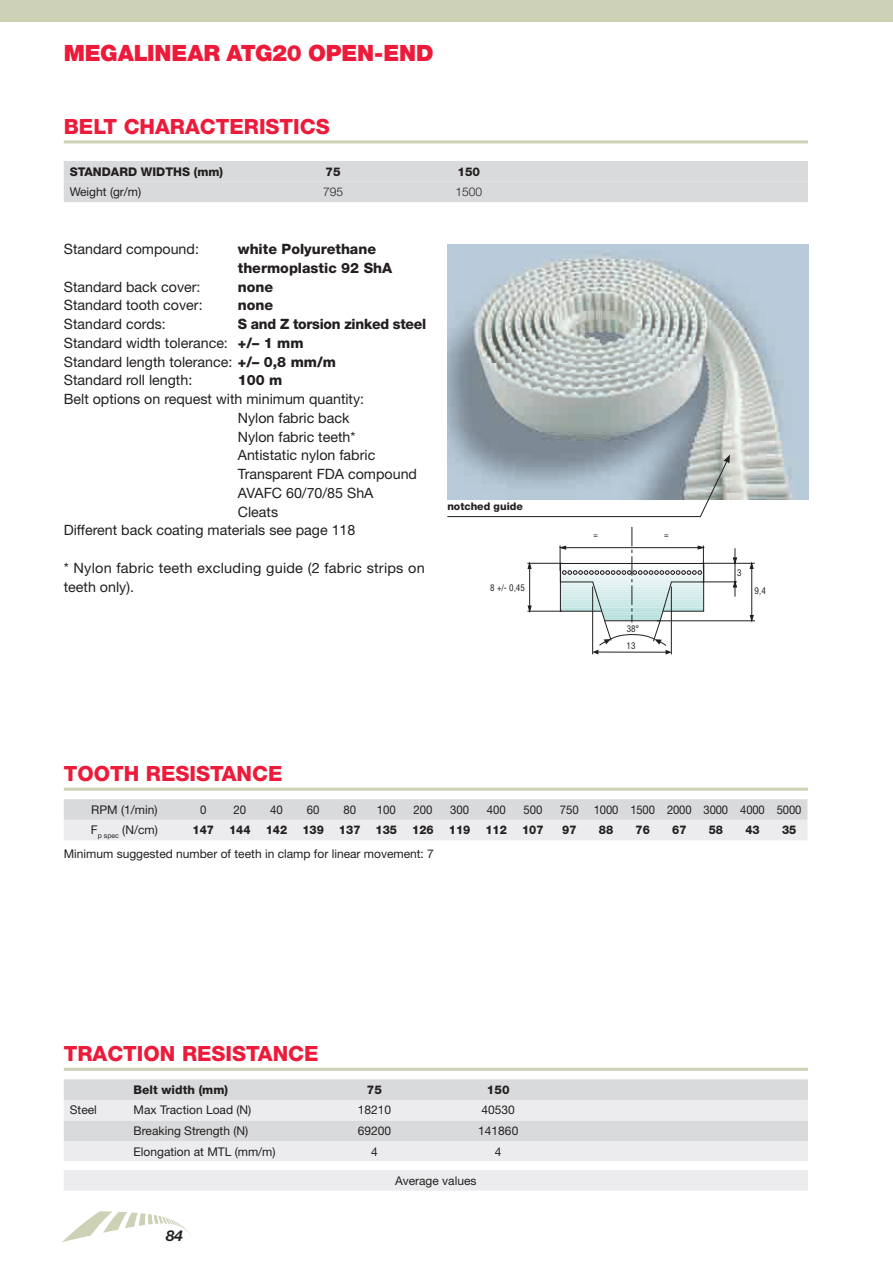
<style>
.page{position:relative;width:893px;height:1263px;background:#fff}
.page>*{position:absolute;margin:0;border:0;box-sizing:border-box;transform-origin:0 0}
.t1{font:900 22.5px "Helvetica Neue LT Std";letter-spacing:-.01em;color:#ed1a3a}
.t2{font:800 21px "Helvetica Neue LT Std";color:#ed1a3a}
.t3{font:italic 700 15px "Helvetica Neue LT Std";color:#231f20}
.t4{font:14.25px/18.8px "Helvetica Neue LT Std";color:#231f20}
.t5{font:800 14.25px/18.8px "Helvetica Neue LT Std";color:#231f20}
.t6{font:12px "Helvetica Neue LT Std";color:#231f20}
.t7{font:12px "Helvetica Neue LT Std";color:#231f20;scale:.95 1}
.t8{font:800 12px "Helvetica Neue LT Std";color:#231f20;scale:.95 1}
.t9{font:800 12px "Helvetica Neue LT Std";color:#231f20}
.t10{font:300 12px "Helvetica Neue LT Std";color:#231f20}
.t11{font:800 10.5px "Helvetica Neue LT Std";color:#231f20}
.t12{font:condensed 9px "Helvetica";color:#231f20}
.s1{font-weight:800}
</style>
<div class="page">
<div style="left:0;top:0;width:893px;height:21px;background:#cdd2b7"></div>
<svg style="left:62px;top:1211px;width:129px;height:31px"></svg>
<hr style="left:64px;top:140px;width:744px;height:3px;background:#cdd2b7">
<hr style="left:64px;top:788px;width:744px;height:3px;background:#cdd2b7">
<hr style="left:64px;top:1068px;width:744px;height:3px;background:#cdd2b7">
<img style="left:447px;top:244px;width:362px;height:255px">
<hr style="left:702px;top:582px;width:35px;height:1px;background:#231f20">
<hr style="left:702px;top:563px;width:53px;height:1px;background:#231f20">
<hr style="left:657px;top:620px;width:98px;height:1px;background:#231f20">
<svg style="left:750px;top:615px;width:4px;height:6px"></svg>
<hr style="left:751px;top:568px;width:1px;height:49px;background:#231f20">
<svg style="left:750px;top:563px;width:3px;height:6px"></svg>
<hr style="left:527px;top:611px;width:35px;height:1px;background:#231f20">
<hr style="left:527px;top:563px;width:36px;height:1px;background:#231f20">
<svg style="left:528px;top:606px;width:3px;height:6px"></svg>
<hr style="left:529px;top:568px;width:1px;height:38px;background:#231f20">
<svg style="left:528px;top:563px;width:3px;height:6px"></svg>
<svg style="left:560px;top:527px;width:144px;height:128px"></svg>
<svg style="left:733px;top:548px;width:4px;height:49px"></svg>
<svg style="left:64px;top:799px;width:743px;height:41px;background:#e2e3e5"></svg>
<div style="left:64px;top:1079px;width:744px;height:21px;background:#d9dadc"></div>
<svg style="left:64px;top:1100px;width:744px;height:91px;background:#e7e7e9"></svg>
<div style="left:64px;top:1161px;width:744px;height:9px;background:#fff"></div>
<div style="left:64px;top:161px;width:744px;height:41px;background:#d9dadc"></div>
<svg style="left:447px;top:454px;width:283px;height:63px"></svg>
<h1 class="t1" style="left:64px;top:39px;width:371px">MEGALINEAR ATG20 OPEN-END</h1>
<h2 class="t2" style="left:64px;top:114px;width:268px">BELT CHARACTERISTICS</h2>
<p class="t9" style="left:70px;top:164px;width:155px">STANDARD WIDTHS (mm)</p>
<p class="t9" style="left:326px;top:164px;width:17px">75</p>
<p class="t9" style="left:457px;top:164px;width:24px">150</p>
<p class="t6" style="left:70px;top:185px;width:73px">Weight (gr/m)</p>
<p class="t10" style="left:323px;top:185px;width:22px">795</p>
<p class="t10" style="left:455px;top:185px;width:28px">1500</p>
<p class="t4" style="left:64px;top:240px;width:137px">Standard compound:</p>
<p class="t5" style="left:238px;top:240px;width:156px">white Polyurethane thermoplastic 92 ShA</p>
<p class="t4" style="left:64px;top:277px;width:138px">Standard back cover:</p>
<p class="t5" style="left:238px;top:277px;width:37px">none</p>
<p class="t4" style="left:64px;top:296px;width:140px">Standard tooth cover:</p>
<p class="t5" style="left:238px;top:296px;width:37px">none</p>
<p class="t4" style="left:64px;top:315px;width:104px">Standard cords:</p>
<p class="t4" style="left:64px;top:315px;width:364px;text-indent:174px"><span class="s1">S and Z torsion zinked steel<br></span>Standard width tolerance: <span class="s1">+/– 1 mm<br></span>Standard length tolerance: <span class="s1">+/– 0,8 mm/m<br></span>Standard roll length:</p>
<p class="t5" style="left:238px;top:371px;width:46px">100 m</p>
<p class="t4" style="left:64px;top:390px;width:302px">Belt options on request with minimum quantity:</p>
<p class="t4" style="left:238px;top:408px;width:113px">Nylon fabric back</p>
<p class="t4" style="left:238px;top:427px;width:119px">Nylon fabric teeth*</p>
<p class="t4" style="left:238px;top:446px;width:139px">Antistatic nylon fabric</p>
<p class="t4" style="left:238px;top:465px;width:181px">Transparent FDA compound</p>
<p class="t4" style="left:238px;top:483px;width:137px">AVAFC 60/70/85 ShA</p>
<p class="t4" style="left:238px;top:502px;width:42px">Cleats</p>
<p class="t4" style="left:64px;top:521px;width:293px">Different back coating materials see page 118</p>
<p class="t4" style="left:64px;top:558px;width:363px">* Nylon fabric teeth excluding guide (2 fabric strips on teeth only).</p>
<p class="t11" style="left:447px;top:500px;width:77px">notched guide</p>
<p class="t12" style="left:490px;top:582px;width:36px">8 +/- 0,45</p>
<h2 class="t2" style="left:64px;top:761px;width:220px">TOOTH RESISTANCE</h2>
<p class="t12" style="left:593px;top:529px;width:6px">=</p>
<p class="t12" style="left:664px;top:529px;width:6px">=</p>
<p class="t12" style="left:627px;top:623px;width:14px">38°</p>
<p class="t12" style="left:626px;top:640px;width:10px">13</p>
<p class="t12" style="left:737px;top:567px;width:6px">3</p>
<p class="t12" style="left:755px;top:585px;width:13px">9,4</p>
<p class="t6" style="left:91px;top:802px;width:68px">RPM (1/min)</p>
<p class="t7" style="left:200px;top:802px;width:8px">0</p>
<p class="t7" style="left:234px;top:802px;width:15px">20</p>
<p class="t7" style="left:270px;top:802px;width:15px">40</p>
<p class="t7" style="left:307px;top:802px;width:15px">60</p>
<p class="t7" style="left:343px;top:802px;width:15px">80</p>
<p class="t7" style="left:377px;top:802px;width:22px">100</p>
<p class="t7" style="left:413px;top:802px;width:22px">200</p>
<p class="t7" style="left:450px;top:802px;width:22px">300</p>
<p class="t7" style="left:487px;top:802px;width:22px">400</p>
<p class="t7" style="left:523px;top:802px;width:22px">500</p>
<p class="t7" style="left:560px;top:802px;width:256px">750 1000 1500 2000 3000 4000 5000</p>
<p class="t6" style="left:91px;top:823px;width:68px">F<sub>p</sub> <sub>spec</sub> (N/cm)</p>
<p class="t8" style="left:192px;top:823px;width:24px">147</p>
<p class="t8" style="left:229px;top:823px;width:24px">144</p>
<p class="t8" style="left:266px;top:823px;width:24px">142</p>
<p class="t8" style="left:302px;top:823px;width:24px">139</p>
<p class="t8" style="left:339px;top:823px;width:24px">137</p>
<p class="t8" style="left:376px;top:823px;width:24px">135</p>
<p class="t8" style="left:412px;top:823px;width:24px">126</p>
<p class="t8" style="left:449px;top:823px;width:24px">119</p>
<p class="t8" style="left:485px;top:823px;width:24px">112</p>
<p class="t8" style="left:522px;top:823px;width:24px">107</p>
<p class="t8" style="left:562px;top:823px;width:17px">97</p>
<p class="t8" style="left:599px;top:823px;width:17px">88</p>
<p class="t8" style="left:635px;top:823px;width:17px">76</p>
<p class="t8" style="left:672px;top:823px;width:17px">67</p>
<p class="t8" style="left:709px;top:823px;width:17px">58</p>
<p class="t8" style="left:745px;top:823px;width:17px">43</p>
<p class="t8" style="left:782px;top:823px;width:17px">35</p>
<p class="t6" style="left:64px;top:847px;width:372px">Minimum suggested number of teeth in clamp for linear movement: 7</p>
<h2 class="t2" style="left:64px;top:1041px;width:256px">TRACTION RESISTANCE</h2>
<p class="t9" style="left:134px;top:1082px;width:96px">Belt width (mm)</p>
<p class="t9" style="left:367px;top:1082px;width:17px">75</p>
<p class="t9" style="left:487px;top:1082px;width:24px">150</p>
<p class="t6" style="left:70px;top:1103px;width:29px">Steel</p>
<p class="t6" style="left:134px;top:1103px;width:119px">Max Traction Load (N)</p>
<p class="t6" style="left:358px;top:1103px;width:35px">18210</p>
<p class="t6" style="left:482px;top:1103px;width:35px">40530</p>
<p class="t6" style="left:134px;top:1123px;width:116px">Breaking Strength (N)</p>
<p class="t6" style="left:358px;top:1123px;width:35px">69200</p>
<p class="t6" style="left:478px;top:1123px;width:42px">141860</p>
<p class="t6" style="left:134px;top:1144px;width:144px">Elongation at MTL (mm/m)</p>
<p class="t6" style="left:371px;top:1144px;width:8px">4</p>
<p class="t6" style="left:495px;top:1144px;width:8px">4</p>
<p class="t6" style="left:395px;top:1173px;width:83px">Average values</p>
<p class="t3" style="left:166px;top:1226px;width:18px">84</p>
</div>
